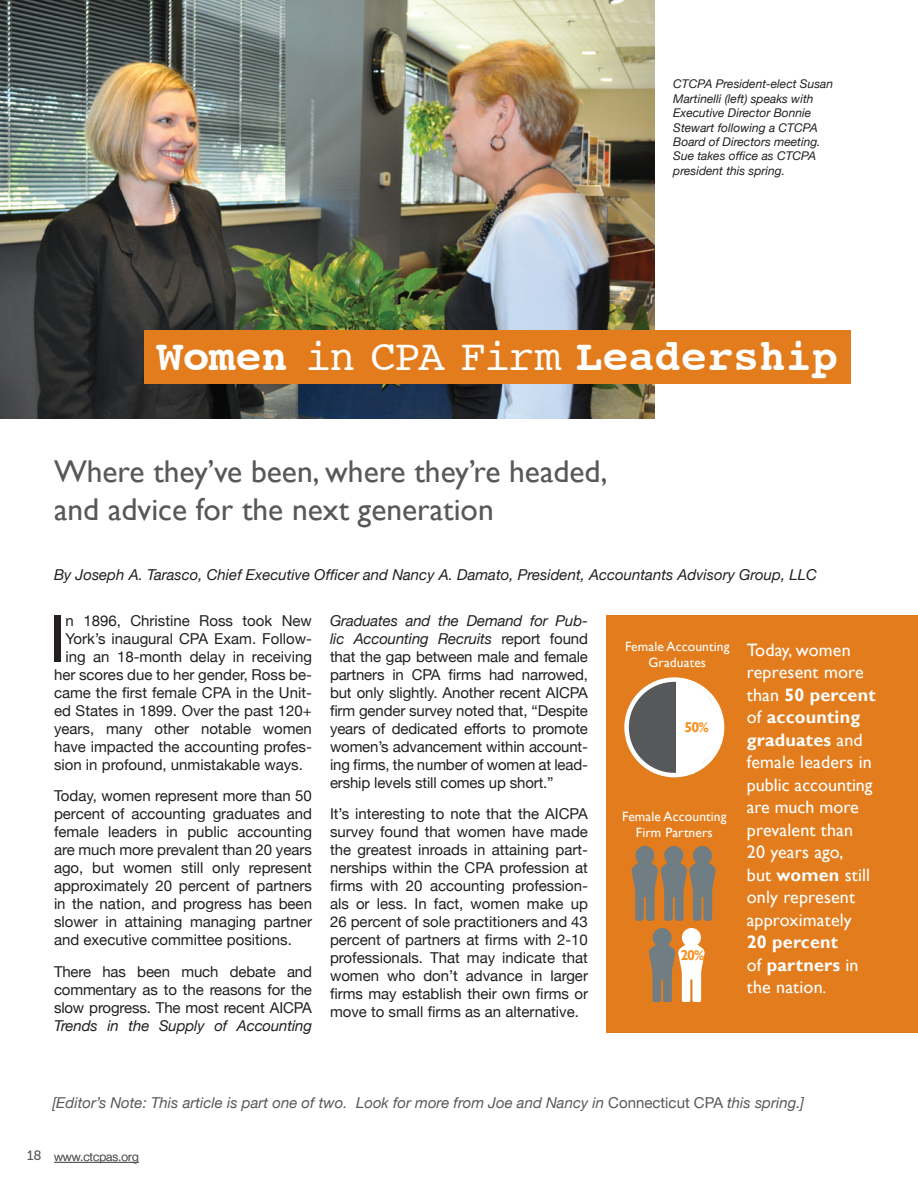
<style>
.page{position:relative;width:918px;height:1188px;background:#fff}
.page>*{position:absolute;margin:0;border:0;box-sizing:border-box;transform-origin:0 0}
.t1{font:65.4px "Helvetica Neue";color:#231f20}
.t2{font:700 43.65px "Courier";color:#fff}
.t3{font:31.5px/37.8px "Gill Sans";color:#57585a}
.t4{font:18px/22.5px "Gill Sans";letter-spacing:.01em;color:#fff}
.t5{font:15px/18px "Helvetica Neue";color:#231f20;text-align:justify}
.t6{font:italic 15px "Helvetica Neue";color:#231f20}
.t7{font:italic 15px "Helvetica Neue";color:#57585a}
.t8{font:700 14.25px "Gill Sans";color:#f68f1e}
.t9{font:13.5px/16.2px "Gill Sans";letter-spacing:.01em;color:#fff;text-align:center}
.t10{font:13.5px "Museo Slab 500";color:#57585a}
.t11{font:italic 12px/14.4px "Helvetica Neue";color:#231f20}
.t12{font:300 12px "Helvetica Neue";color:#57585a}
.s1{font-weight:400}
.s2{font-style:italic}
.s3{font-weight:700}
.s4{font-size:15px}
.s5{font-style:normal}
</style>
<div class="page">
<hr style="left:54px;top:1162px;width:85px;height:1px;background:#57585a">
<div style="left:606px;top:615px;width:312px;height:417px;background:#e37c1c"></div>
<img style="left:0;top:0;width:654px;height:418px">
<div style="left:145px;top:330px;width:706px;height:54px;background:#e37c1c"></div>
<div style="left:653px;top:928px;width:19px;height:19px;background:#707d83;border-radius:50%"></div>
<svg style="left:649px;top:942px;width:56px;height:60px"></svg>
<div style="left:682px;top:928px;width:19px;height:19px;background:#fff;border-radius:50%"></div>
<div style="left:635px;top:846px;width:19px;height:19px;background:#707d83;border-radius:50%"></div>
<div style="left:664px;top:846px;width:19px;height:19px;background:#707d83;border-radius:50%"></div>
<svg style="left:631px;top:860px;width:85px;height:61px"></svg>
<div style="left:693px;top:846px;width:19px;height:19px;background:#707d83;border-radius:50%"></div>
<div style="left:627px;top:680px;width:95px;height:95px;background:#57585a;border-radius:50%"></div>
<div style="left:624px;top:677px;width:100px;height:100px;border:4px solid #fff;border-radius:50%"></div>
<div style="left:676px;top:681px;width:17px;height:93px;background:#fff"></div>
<div style="left:691px;top:711px;width:29px;height:35px;background:#fff"></div>
<svg style="left:693px;top:682px;width:26px;height:89px"></svg>
<p class="t11" style="left:673px;top:78px;width:161px">CTCPA President-elect Susan<br>Martinelli (left) speaks with<br>Executive Director Bonnie<br>Stewart following a CTCPA<br>Board of Directors meeting.<br>Sue takes office as CTCPA president this spring.</p>
<p class="t2" style="left:157px;top:321px;width:683px">Women <span class="s1">in CPA Firm</span> Leadership</p>
<p class="t3" style="left:54px;top:453px;width:555px">Where they’ve been, where they’re headed, and advice for the next generation</p>
<p class="t6" style="left:54px;top:564px;width:764px">By Joseph A. Tarasco, Chief Executive Officer and Nancy A. Damato, President, Accountants Advisory Group, LLC</p>
<p class="t1" style="left:49px;top:591px;width:18px">I</p>
<p class="t5" style="left:66px;top:612px;width:248px">n 1896, Christine Ross took New</p>
<p class="t5" style="left:330px;top:612px;width:260px"><span class="s2">Graduates and the Demand for Pub&shy;lic Accounting Recruits</span> report found that the gap between male and female partners in CPA firms had narrowed, but only slightly. Another recent AICPA firm gender survey noted that, “Despite years of dedicated efforts to promote women’s advancement within account&shy;ing firms, the number of women at lead&shy;ership levels still comes up short.”</p>
<p class="t5" style="left:330px;top:806px;width:260px">It’s interesting to note that the AICPA survey found that women have made the greatest inroads in attaining part&shy;nerships within the CPA profession at firms with 20 accounting profession&shy;als or less. In fact, women make up 26 percent of sole practitioners and 43 percent of partners at firms with 2-10 professionals. That may indicate that women who don’t advance in larger firms may establish their own firms or move to small firms as an alternative.</p>
<p class="t5" style="left:66px;top:630px;width:248px">York’s inaugural CPA Exam. Follow-</p>
<p class="t5" style="left:66px;top:648px;width:248px">ing an 18-month delay in receiving</p>
<p class="t5" style="left:54px;top:666px;width:260px">her scores due to her gender, Ross be-</p>
<p class="t5" style="left:54px;top:684px;width:260px">came the first female CPA in the Unit-</p>
<p class="t5" style="left:54px;top:702px;width:259px">ed States in 1899. Over the past 120+</p>
<p class="t5" style="left:54px;top:720px;width:260px">years, many other notable women</p>
<p class="t5" style="left:54px;top:738px;width:260px">have impacted the accounting profes-</p>
<p class="t5" style="left:54px;top:756px;width:250px">sion in profound, unmistakable ways.</p>
<p class="t5" style="left:54px;top:788px;width:260px">Today, women represent more than 50 percent of accounting graduates and female leaders in public accounting are much more prevalent than 20 years ago, but women still only represent approximately 20 percent of partners in the nation, and progress has been slower in attaining managing partner and executive committee positions.</p>
<p class="t5" style="left:54px;top:963px;width:260px">There has been much debate and commentary as to the reasons for the slow progress. The most recent AICPA <span class="s2">Trends in the Supply of Accounting</span></p>
<p class="t9" style="left:625px;top:638px;width:106px">Female Accounting<br>Graduates</p>
<p class="t4" style="left:747px;top:639px;width:130px">Today, women represent more than <span class="s3">50 percent </span>of <span class="s3">accounting graduates</span> and female leaders in public accounting are much more prevalent than<br>20 years ago,<br>but <span class="s3">women</span> still only represent approximately<br><span class="s3">20 percent<br></span>of <span class="s3">partners</span> in the nation<span class="s4">.</span></p>
<p class="t8" style="left:684px;top:718px;width:26px">50%</p>
<p class="t9" style="left:622px;top:809px;width:106px">Female Accounting<br>Firm Partners</p>
<p class="t8" style="left:681px;top:946px;width:25px">20%</p>
<p class="t7" style="left:52px;top:1092px;width:754px">[Editor’s Note: This article is part one of two. Look for more from Joe and Nancy in <span class="s5">Connecticut CPA</span> this spring.]</p>
<p class="t10" style="left:27px;top:1148px;width:16px">18</p>
<p class="t12" style="left:54px;top:1147px;width:86px">www.ctcpas.org</p>
</div>
